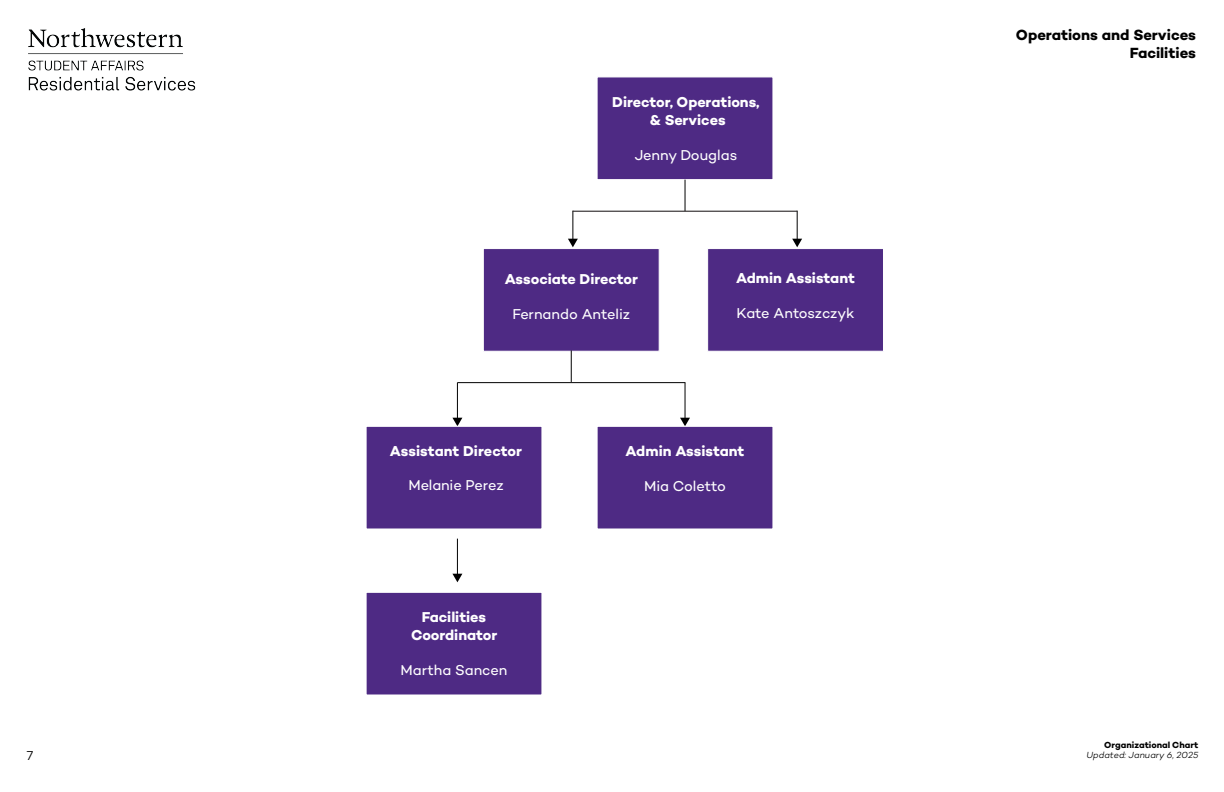
<style>
.page{position:relative;width:1224px;height:792px;background:#fff}
.page>*{position:absolute;margin:0;border:0;box-sizing:border-box;transform-origin:0 0}
.t1{font:700 15px/18px "Campton";letter-spacing:-.005em;color:#000;text-align:right}
.t2{font:700 14.6px/18px "Campton";color:#fff;text-align:center}
.t3{font:14.6px "Campton";letter-spacing:-.005em;color:#fff}
.t4{font:300 13px "Campton";color:#000}
.t5{font:italic 300 9px "Campton";color:#000}
.t6{font:700 9px "Campton";color:#000}
</style>
<div class="page">
<img style="left:28px;top:28px;width:168px;height:63px">
<svg style="left:568px;top:211px;width:10px;height:36px"></svg>
<svg style="left:792px;top:211px;width:10px;height:36px"></svg>
<hr style="left:685px;top:383px;width:1px;height:36px;background:#000">
<svg style="left:680px;top:418px;width:10px;height:8px"></svg>
<hr style="left:457px;top:383px;width:1px;height:36px;background:#000">
<svg style="left:452px;top:418px;width:10px;height:8px"></svg>
<hr style="left:457px;top:539px;width:1px;height:36px;background:#000">
<svg style="left:452px;top:574px;width:10px;height:8px"></svg>
<div style="left:707px;top:248px;width:177px;height:104px;background:#4e2a84;border:1px solid #fff"></div>
<div style="left:597px;top:76px;width:176px;height:104px;background:#4e2a84;border:1px solid #fff"></div>
<hr style="left:457px;top:382px;width:228px;height:1px;background:#000">
<div style="left:597px;top:426px;width:176px;height:104px;background:#4e2a84;border:1px solid #fff"></div>
<div style="left:483px;top:248px;width:177px;height:104px;background:#4e2a84;border:1px solid #fff"></div>
<hr style="left:571px;top:350px;width:1px;height:32px;background:#000">
<div style="left:366px;top:426px;width:176px;height:104px;background:#4e2a84;border:1px solid #fff"></div>
<div style="left:366px;top:592px;width:176px;height:104px;background:#4e2a84;border:1px solid #fff"></div>
<hr style="left:685px;top:180px;width:1px;height:31px;background:#000">
<hr style="left:573px;top:211px;width:224px;height:1px;background:#231f20">
<p class="t4" style="left:27px;top:748px;width:8px">7</p>
<p class="t2" style="left:612px;top:93px;width:149px">Director, Operations, &amp; Services</p>
<p class="t3" style="left:635px;top:146px;width:104px">Jenny Douglas</p>
<p class="t2" style="left:505px;top:270px;width:135px">Associate Director</p>
<p class="t3" style="left:512px;top:305px;width:119px">Fernando Anteliz</p>
<p class="t2" style="left:736px;top:269px;width:120px">Admin Assistant</p>
<p class="t3" style="left:737px;top:304px;width:119px">Kate Antoszczyk</p>
<p class="t2" style="left:390px;top:442px;width:134px">Assistant Director</p>
<p class="t3" style="left:408px;top:476px;width:97px">Melanie Perez</p>
<p class="t2" style="left:411px;top:608px;width:88px;line-height:17.5px">Facilities<br>Coordinator</p>
<p class="t3" style="left:401px;top:661px;width:108px">Martha Sancen</p>
<p class="t2" style="left:626px;top:442px;width:120px">Admin Assistant</p>
<p class="t3" style="left:644px;top:477px;width:83px">Mia Coletto</p>
<p class="t1" style="left:1016px;top:26px;width:182px">Operations and Services<br>Facilities</p>
<p class="t6" style="left:1104px;top:739px;width:96px">Organizational Chart</p>
<p class="t5" style="left:1086px;top:749px;width:113px">Updated: January 6, 2025</p>
</div>
